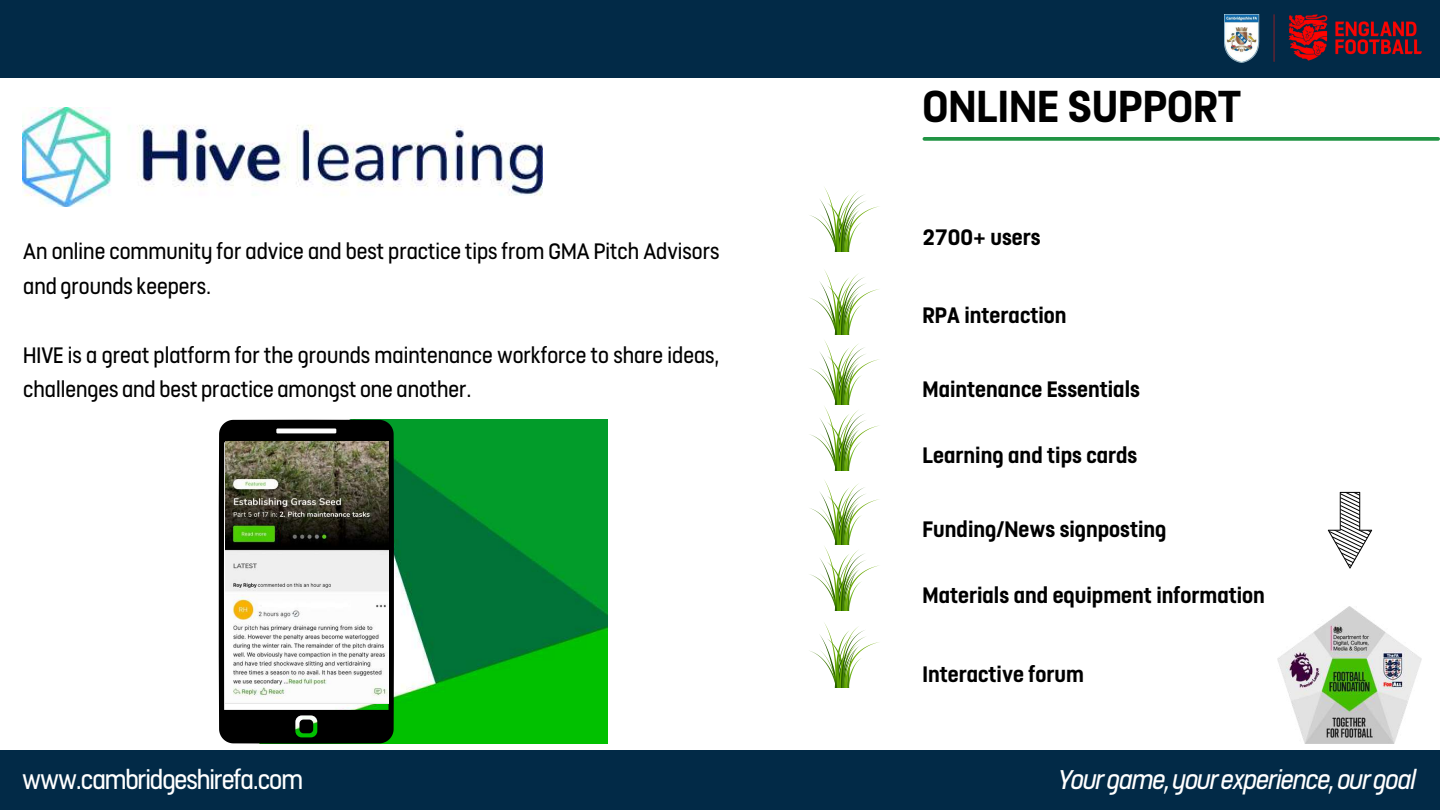
<style>
.page{position:relative;width:1440px;height:810px;background:#fff}
.page>*{position:absolute;margin:0;border:0;box-sizing:border-box;transform-origin:0 0}
.t1{font:700 50px "FS Dillon";color:#000}
.t2{font:italic 30.2px "FS Dillon";letter-spacing:-.035em;color:#fff}
.t3{font:30.2px "FS Dillon";letter-spacing:-.035em;color:#fff}
.t4{font:25px/34.5px "FS Dillon";color:#000}
.t5{font:700 25px "FS Dillon";color:#000}
</style>
<div class="page">
<div style="left:0;top:750px;width:1440px;height:60px;background:#022a47"></div>
<div style="left:0;top:0;width:1440px;height:77px;background:#022a47"></div>
<svg style="left:809px;top:622px;width:70px;height:65px"></svg>
<svg style="left:809px;top:480px;width:70px;height:131px"></svg>
<svg style="left:809px;top:187px;width:70px;height:65px"></svg>
<svg style="left:809px;top:269px;width:70px;height:202px"></svg>
<svg style="left:924px;top:137px;width:514px;height:4px;background:#2e9a4f"></svg>
<img style="left:1225px;top:14px;width:197px;height:49px">
<img style="left:1278px;top:607px;width:143px;height:136px">
<img style="left:22px;top:107px;width:520px;height:99px">
<img style="left:394px;top:420px;width:214px;height:324px">
<svg style="left:219px;top:420px;width:175px;height:324px;background:#222821"></svg>
<img style="left:225px;top:442px;width:164px;height:261px">
<svg style="left:1328px;top:492px;width:44px;height:77px"></svg>
<p class="t4" style="left:23px;top:235px;width:698px">An online community for advice and best practice tips from GMA Pitch Advisors and groundskeepers.</p>
<p class="t4" style="left:23px;top:338px;width:698px">HIVE is a great platform for the grounds maintenance workforce to share ideas, challenges and best practice amongst one another.</p>
<h1 class="t1" style="left:923px;top:82px;width:320px">ONLINE SUPPORT</h1>
<p class="t5" style="left:923px;top:225px;width:120px">2700+ users</p>
<p class="t5" style="left:923px;top:303px;width:146px">RPA interaction</p>
<p class="t5" style="left:923px;top:377px;width:219px">Maintenance Essentials</p>
<p class="t5" style="left:923px;top:443px;width:216px">Learning and tips cards</p>
<p class="t5" style="left:923px;top:517px;width:246px">Funding/News signposting</p>
<p class="t5" style="left:923px;top:583px;width:344px">Materials and equipment information</p>
<p class="t5" style="left:923px;top:662px;width:163px">Interactive forum</p>
<p class="t3" style="left:22px;top:765px;width:282px">www.cambridgeshirefa.com</p>
<p class="t2" style="left:1059px;top:765px;width:359px">Yourgame,yourexperience,ourgoal</p>
</div>
